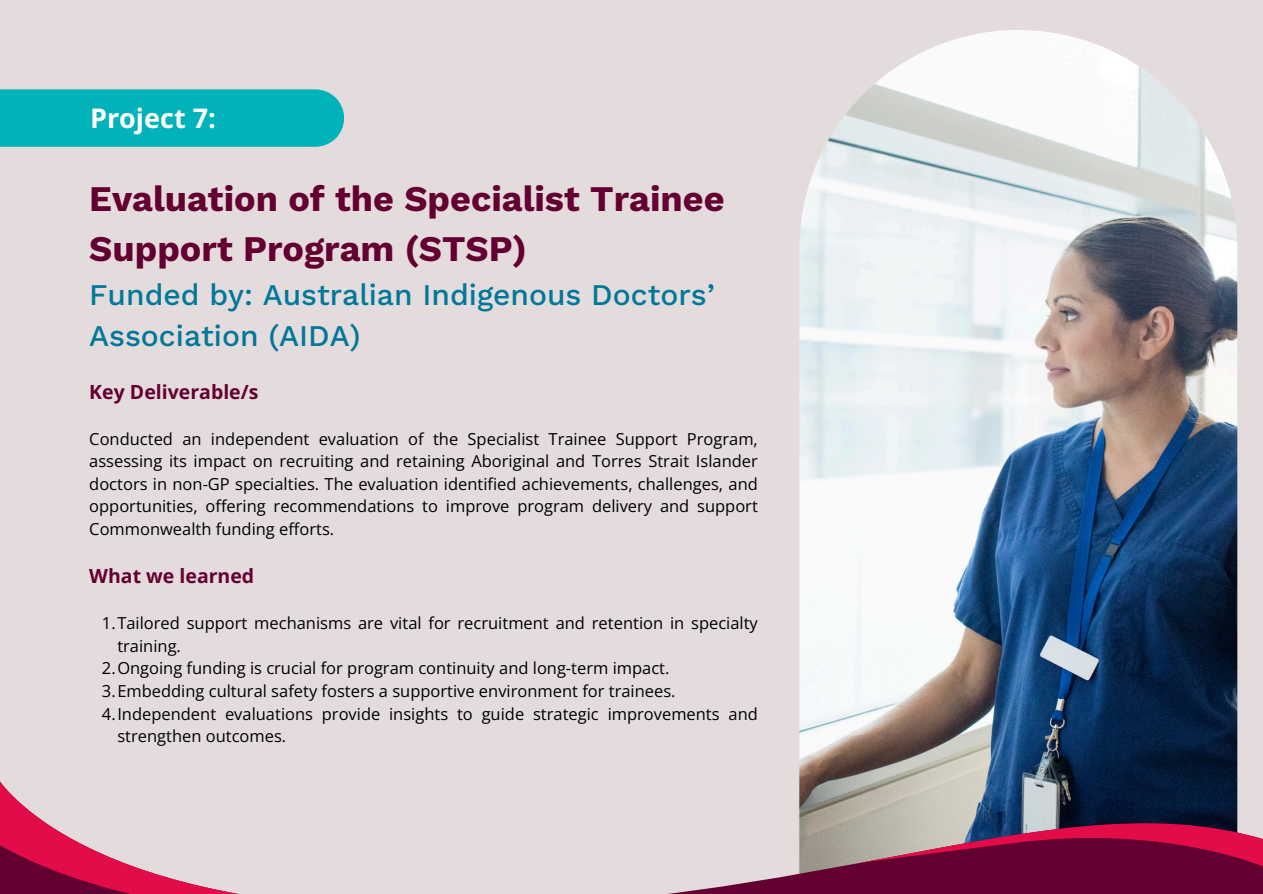
<style>
.page{position:relative;width:1263px;height:894px;background:#fff}
.page>*{position:absolute;margin:0;border:0;box-sizing:border-box;transform-origin:0 0}
.t1{font:700 36px/49.5px "Work Sans";color:#640031}
.t2{font:500 30px/41.7px "Work Sans";color:#007899}
.t3{font:700 27px "Open Sans";color:#fff}
.t4{font:700 19.5px "Open Sans";color:#640031}
.t5{font:16.5px/22.5px "Open Sans";color:#000}
</style>
<div class="page">
<div style="left:0;top:0;width:1263px;height:893px;background:#e4dbdd"></div>
<svg style="left:799px;top:30px;width:439px;height:746px;background:#a5afba"></svg>
<div style="left:0;top:89px;width:344px;height:58px;background:#00b2ba"></div>
<svg style="left:676px;top:776px;width:587px;height:117px"></svg>
<svg style="left:0;top:781px;width:233px;height:112px"></svg>
<svg style="left:861px;top:804px;width:402px;height:63px;background:#834060"></svg>
<p class="t3" style="left:90px;top:99px;width:127px">Project 7:</p>
<p class="t1" style="left:89px;top:174px;width:637px">Evaluation of the Specialist Trainee<br>Support Program (STSP)</p>
<p class="t2" style="left:89px;top:273px;width:627px">Funded by: Australian Indigenous Doctors’<br>Association (AIDA)</p>
<h3 class="t4" style="left:89px;top:377px;width:171px">Key Deliverable/s</h3>
<h1 class="t5" style="left:89px;top:427px;width:670px;text-align:justify">Conducted an independent evaluation of the Specialist Trainee Support Program, assessing its impact on recruiting and retaining Aboriginal and Torres Strait Islander doctors in non-GP specialties. The evaluation identified achievements, challenges, and opportunities, offering recommendations to improve program delivery and support Commonwealth funding efforts.</h1>
<h2 class="t4" style="left:89px;top:562px;width:166px">What we learned</h2>
<h4 class="t5" style="left:117px;top:611px;width:642px;text-indent:-15px">1.Tailored support mechanisms are vital for recruitment and retention in specialty training.</h4>
<p class="t5" style="left:102px;top:656px;width:569px">2.Ongoing funding is crucial for program continuity and long-term impact.</p>
<h4 class="t5" style="left:102px;top:679px;width:575px">3.Embedding cultural safety fosters a supportive environment for trainees.</h4>
<p class="t5" style="left:117px;top:701px;width:642px;text-indent:-15px">4.Independent evaluations provide insights to guide strategic improvements and strengthen outcomes.</p>
</div>
